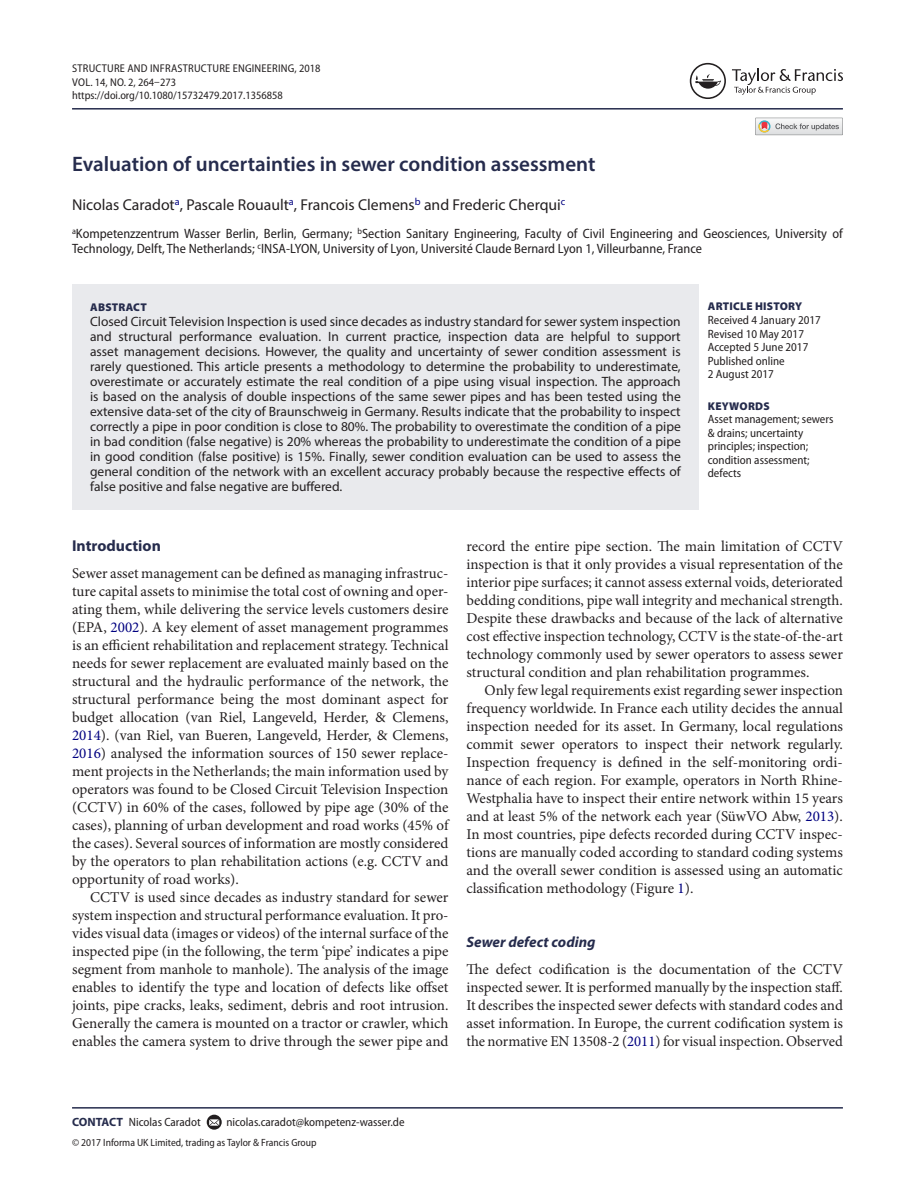
<style>
.page{position:relative;width:915px;height:1191px;background:#fff}
.page>*{position:absolute;margin:0;border:0;box-sizing:border-box;transform-origin:0 0}
.t1{font:600 21px "Myriad Pro";color:#262c4d}
.t2{font:15.75px "Myriad Pro";color:#231f20}
.t3{font:700 15.75px "Myriad Pro";color:#262c4d}
.t4{font:15px/18px "Minion Pro";color:#231f20;text-align:justify}
.t5{font:italic 700 15px "Myriad Pro";color:#262c4d}
.t6{font:13.5px/15px "Myriad Pro";color:#231f20;text-align:justify}
.t7{font:semi-condensed 13.5px/15px "Myriad Pro";color:#231f20}
.t8{font:semi-condensed 12px/13.5px "Myriad Pro";color:#231f20}
.t9{font:semi-condensed 11.25px/13.5px "Myriad Pro";letter-spacing:.01em;color:#231f20}
.t10{font:900 11.25px "Myriad Pro";letter-spacing:.02em;color:#262c4d}
.t11{font:semi-condensed 10.5px "Myriad Pro";color:#231f20}
.s1{color:#000080}
.s2{font-weight:700;font-stretch:normal;color:#262c4d}
</style>
<div class="page">
<hr style="left:72px;top:108px;width:770px;height:2px;background:#262c4d">
<div style="left:72px;top:284px;width:626px;height:225px;background:#e9eaed"></div>
<hr style="left:72px;top:1107px;width:770px;height:1px;background:#262c4d">
<svg style="left:207px;top:1114px;width:15px;height:15px"></svg>
<svg style="left:209px;top:1119px;width:10px;height:6px"></svg>
<svg style="left:732px;top:69px;width:110px;height:26px"></svg>
<svg style="left:689px;top:63px;width:36px;height:36px"></svg>
<svg style="left:755px;top:118px;width:87px;height:17px"></svg>
<p class="t9" style="left:72px;top:62px;width:250px">Structure and Infrastructure Engineering, 2018<br>VOL. 14, N O. 2, 264–273 https://doi.org/10.1080/15732479.2017.1356858</p>
<h1 class="t1" style="left:72px;top:151px;width:524px">Evaluation of uncertainties in sewer condition assessment</h1>
<p class="t2" style="left:72px;top:195px;width:495px">Nicolas Caradot<sup>a</sup>, Pascale Rouault<sup>a</sup>, Francois Clemens<sup>b</sup> and Frederic Cherqui<sup>c</sup></p>
<p class="t7" style="left:72px;top:226px;width:772px"><sup>a</sup>Kompetenzzentrum Wasser Berlin, Berlin, Germany; <sup>b</sup>Section Sanitary Engineering, Faculty of Civil Engineering and Geosciences, University of<br>Technology, Delft, The Netherlands; <sup>c</sup>INSA-LYON, University of Lyon, Université Claude Bernard Lyon 1, Villeurbanne, France</p>
<p class="t10" style="left:90px;top:300px;width:58px">ABSTRACT</p>
<p class="t6" style="left:90px;top:313px;width:592px">Closed Circuit Television Inspection is used since decades as industry standard for sewer system inspection and structural performance evaluation. In current practice, inspection data are helpful to support asset management decisions. However, the quality and uncertainty of sewer condition assessment is rarely questioned. This article presents a methodology to determine the probability to underestimate, overestimate or accurately estimate the real condition of a pipe using visual inspection. The approach is based on the analysis of double inspections of the same sewer pipes and has been tested using the extensive data-set of the city of Braunschweig in Germany. Results indicate that the probability to inspect correctly a pipe in poor condition is close to 80%. The probability to overestimate the condition of a pipe in bad condition (false negative) is 20% whereas the probability to underestimate the condition of a pipe in good condition (false positive) is 15%. Finally, sewer condition evaluation can be used to assess the general condition of the network with an excellent accuracy probably because the respective effects of false positive and false negative are buffered.</p>
<p class="t10" style="left:707px;top:300px;width:96px">ARTICLE HISTORY</p>
<p class="t8" style="left:707px;top:313px;width:114px">Received 4 January 2017<br>Revised 10 May 2017<br>Accepted 5 June 2017<br>Published online<br>2 August 2017</p>
<p class="t10" style="left:707px;top:399px;width:63px">KEYWORDS</p>
<p class="t8" style="left:707px;top:413px;width:127px">Asset management; sewers &amp; drains; uncertainty principles; inspection; condition assessment; defects</p>
<p class="t3" style="left:72px;top:535px;width:90px">Introduction</p>
<p class="t4" style="left:72px;top:564px;width:378px">Sewer asset management can be defined as managing infrastruc&shy;ture capital assets to minimise the total cost of owning and oper&shy;ating them, while delivering the service levels customers desire (EPA, <span class="s1">2002</span>). A key element of asset management programmes is an efficient rehabilitation and replacement strategy. Technical needs for sewer replacement are evaluated mainly based on the structural and the hydraulic performance of the network, the structural performance being the most dominant aspect for budget allocation (van Riel, Langeveld, Herder, &amp; Clemens, <span class="s1">2014</span>). (van Riel, van Bueren, Langeveld, Herder, &amp; Clemens, <span class="s1">2016</span>) analysed the information sources of 150 sewer replace&shy;ment projects in the Netherlands; the main information used by operators was found to be Closed Circuit Television Inspection (CCTV) in 60% of the cases, followed by pipe age (30% of the cases), planning of urban development and road works (45% of the cases). Several sources of information are mostly considered by the operators to plan rehabilitation actions (e.g. CCTV and opportunity of road works).</p>
<p class="t4" style="left:72px;top:888px;width:378px;text-indent:18px">CCTV is used since decades as industry standard for sewer system inspection and structural performance evaluation. It pro&shy;vides visual data (images or videos) of the internal surface of the inspected pipe (in the following, the term ‘pipe’ indicates a pipe segment from manhole to manhole). The analysis of the image enables to identify the type and location of defects like offset joints, pipe cracks, leaks, sediment, debris and root intrusion.<br>Generally the camera is mounted on a tractor or crawler, which enables the camera system to drive through the sewer pipe and</p>
<p class="t4" style="left:466px;top:537px;width:378px">record the entire pipe section. The main limitation of CCTV inspection is that it only provides a visual representation of the interior pipe surfaces; it cannot assess external voids, deteriorated bedding conditions, pipe wall integrity and mechanical strength.<br>Despite these drawbacks and because of the lack of alternative cost effective inspection technology, CCTV is the state-of-the-art technology commonly used by sewer operators to assess sewer structural condition and plan rehabilitation programmes.</p>
<p class="t4" style="left:466px;top:681px;width:378px;text-indent:18px">Only few legal requirements exist regarding sewer inspection frequency worldwide. In France each utility decides the annual inspection needed for its asset. In Germany, local regulations commit sewer operators to inspect their network regularly.<br>Inspection frequency is defined in the self-monitoring ordi&shy;nance of each region. For example, operators in North Rhine-Westphalia have to inspect their entire network within 15 years and at least 5% of the network each year (SüwVO Abw, <span class="s1">2013</span>).<br>In most countries, pipe defects recorded during CCTV inspec&shy;tions are manually coded according to standard coding systems and the overall sewer condition is assessed using an automatic classification methodology (Figure <span class="s1">1</span>).</p>
<p class="t5" style="left:466px;top:932px;width:131px">Sewer defect coding</p>
<p class="t4" style="left:466px;top:960px;width:378px">The defect codification is the documentation of the CCTV inspected sewer. It is performed manually by the inspection staff.<br>It describes the inspected sewer defects with standard codes and asset information. In Europe, the current codification system is the normative EN 13508-2 (<span class="s1">2011</span>) for visual inspection. Observed</p>
<p class="t8" style="left:72px;top:1115px;width:130px"><span class="s2">CONTACT</span> Nicolas Caradot</p>
<p class="t8" style="left:226px;top:1115px;width:180px">nicolas.caradot@kompetenz-wasser.de</p>
<p class="t11" style="left:72px;top:1136px;width:246px">© 2017 Informa UK Limited, trading as Taylor &amp; Francis Group</p>
</div>
